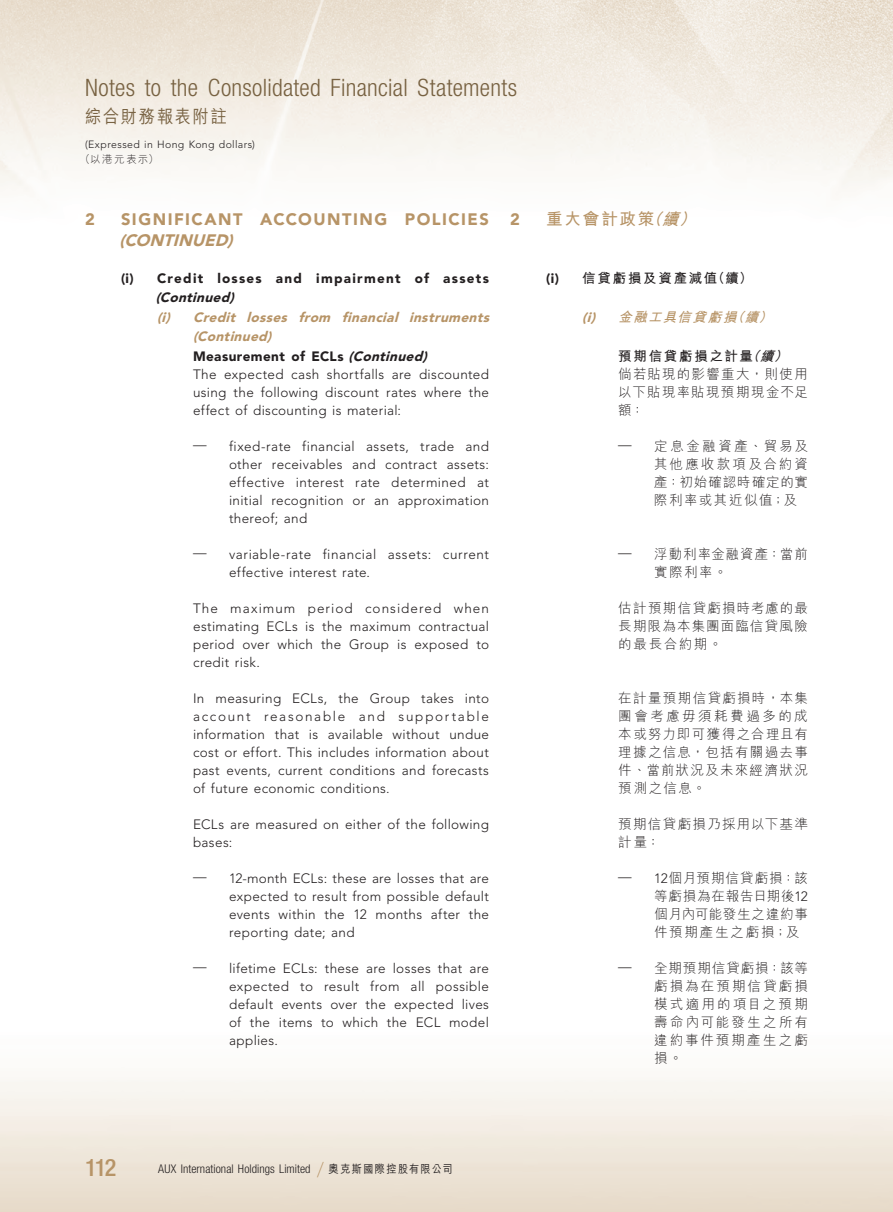
<style>
.page{position:relative;width:893px;height:1212px;background:#fff}
.page>*{position:absolute;margin:0;border:0;box-sizing:border-box;transform-origin:0 0}
.t1{font:300 condensed 24px "Helvetica Neue LT Std";letter-spacing:.01em;color:#786242}
.t2{font:500 condensed 24px "Helvetica Neue LT Std";color:#b79467}
.t3{font:500 18px "M Hei HK";letter-spacing:.105em;color:#786242;scale:.9 1}
._03_H1{font:900 16.5px/21px "Avenir LT Std";letter-spacing:.09em;color:#b79467}
._03_H1-2{font:700 16.5px "M Hei HK";letter-spacing:.11em;color:#b79467}
._14________P6{font:300 13.5px/18px "Avenir LT Std";letter-spacing:.025em;color:#231f20;text-align:justify}
._10_______IN6{font:300 13.5px/18px "Avenir LT Std";letter-spacing:.025em;color:#231f20;text-align:justify}
._14________P6-2{font:300 13.5px/18px "M Hei HK";letter-spacing:.095em;color:#231f20;text-align:justify}
._10_______IN6-2{font:300 13.5px/18px "M Hei HK";letter-spacing:.12em;color:#231f20;text-align:justify}
._05_____H3{font:italic 900 13.5px/19.5px "Avenir LT Std";color:#b79467}
._04___H2{font:900 13.5px/19.5px "Avenir LT Std";letter-spacing:.095em;color:#231f20}
._06_______H4{font:900 13.5px "Avenir LT Std";letter-spacing:.03em;color:#231f20}
._10_______IN6-3{font:300 13.5px/18px "M Hei HK";letter-spacing:.075em;color:#231f20}
._04___H2-2{font:700 13.5px "M Hei HK";letter-spacing:.13em;color:#231f20}
._05_____H3-2{font:italic 700 13.5px "M Hei HK";color:#b79467}
._06_______H4-2{font:700 13.5px "M Hei HK";letter-spacing:.125em;color:#231f20}
.t4{font:300 condensed 12px "Helvetica Neue LT Std";letter-spacing:.005em;color:#231f20}
.t5{font:500 11.25px "M Hei HK";letter-spacing:.135em;color:#231f20;scale:.9 1}
.t6{font:300 10.5px "Avenir LT Std";letter-spacing:.035em;color:#231f20}
.t7{font:300 10.5px "M Hei HK";letter-spacing:.14em;color:#231f20}
.s1{font-style:italic}
.s2{font-family:"Avenir LT Std";font-weight:900}
.s3{font-family:"Avenir LT Std"}
.s4{font-family:"Snell Roundhand";font-weight:400;font-stretch:normal;font-size:21px;color:#b79467}
</style>
<div class="page">
<img style="left:0;top:0;width:893px;height:1212px">
<h1 class="t1" style="left:85px;top:74px;width:434px">Notes to the Consolidated Financial Statements</h1>
<h2 class="t3" style="left:85px;top:103px;width:159px">綜合財務報表附註</h2>
<p class="t6" style="left:85px;top:139px;width:171px">(Expressed in Hong Kong dollars)</p>
<p class="t7" style="left:80px;top:154px;width:81px">（以港元表示）</p>
<p class="_03_H1" style="left:85px;top:209px;width:11px">2</p>
<p class="_03_H1" style="left:119px;top:209px;width:371px">SIGNIFICANT ACCOUNTING POLICIES <span class="s1">(CONTINUED)</span></p>
<p class="_04___H2" style="left:156px;top:268px;width:335px;text-indent:-35px">(i) Credit losses and impairment of assets <span class="s1">(Continued)</span></p>
<p class="_05_____H3" style="left:193px;top:307px;width:302px;text-indent:-36px">(i) Credit losses from financial instruments (Continued)</p>
<p class="_06_______H4" style="left:193px;top:348px;width:239px">Measurement of ECLs <span class="s1">(Continued)</span></p>
<p class="_14________P6" style="left:193px;top:365px;width:297px">The expected cash shortfalls are discounted using the following discount rates where the effect of discounting is material:</p>
<p class="_10_______IN6" style="left:229px;top:437px;width:261px;text-indent:-36px">— fixed-rate financial assets, trade and other receivables and contract assets: effective interest rate determined at initial recognition or an approximation thereof; and</p>
<p class="_10_______IN6" style="left:229px;top:545px;width:261px;text-indent:-36px">— variable-rate financial assets: current effective interest rate.</p>
<p class="_14________P6" style="left:193px;top:599px;width:297px">The maximum period considered when estimating ECLs is the maximum contractual period over which the Group is exposed to credit risk.</p>
<p class="_14________P6" style="left:193px;top:689px;width:297px">In measuring ECLs, the Group takes into account reasonable and supportable information that is available without undue cost or effort. This includes information about past events, current conditions and forecasts of future economic conditions.</p>
<p class="_14________P6" style="left:193px;top:815px;width:297px">ECLs are measured on either of the following bases:</p>
<p class="_10_______IN6" style="left:229px;top:869px;width:261px;text-indent:-36px">— 12-month ECLs: these are losses that are expected to result from possible default events within the 12 months after the reporting date; and</p>
<p class="_10_______IN6" style="left:229px;top:959px;width:261px;text-indent:-36px">— lifetime ECLs: these are losses that are expected to result from all possible default events over the expected lives of the items to which the ECL model applies.</p>
<p class="_03_H1" style="left:510px;top:209px;width:11px">2</p>
<p class="_03_H1-2" style="left:546px;top:207px;width:156px">重大會計政策<span class="s1">（續）</span></p>
<p class="_04___H2-2" style="left:546px;top:268px;width:208px"><span class="s2">(i)</span> 信貸虧損及資產減值（續）</p>
<p class="_05_____H3-2" style="left:582px;top:307px;width:196px"><span class="s2">(i)</span> 金融工具信貸虧損（續）</p>
<p class="_06_______H4-2" style="left:618px;top:346px;width:175px">預期信貸虧損之計量<span class="s1">（續）</span></p>
<p class="_14________P6-2" style="left:618px;top:364px;width:191px">倘若貼現的影響重大，則使用以下貼現率貼現預期現金不足額：</p>
<p class="_10_______IN6-2" style="left:654px;top:436px;width:155px;text-indent:-36px"><span class="s3">—</span> 定息金融資產、貿易及其他應收款項及合約資產：初始確認時確定的實際利率或其近似值；及</p>
<p class="_10_______IN6-3" style="left:654px;top:544px;width:155px;text-indent:-36px"><span class="s3">—</span> 浮動利率金融資產：當前實際利率。</p>
<p class="_14________P6-2" style="left:618px;top:598px;width:191px">估計預期信貸虧損時考慮的最長期限為本集團面臨信貸風險的最長合約期。</p>
<p class="_14________P6-2" style="left:618px;top:688px;width:191px">在計量預期信貸虧損時，本集團會考慮毋須耗費過多的成本或努力即可獲得之合理且有理據之信息，包括有關過去事件、當前狀況及未來經濟狀況預測之信息。</p>
<p class="_14________P6-2" style="left:618px;top:814px;width:191px">預期信貸虧損乃採用以下基準計量：</p>
<p class="_10_______IN6-2" style="left:654px;top:868px;width:155px;text-indent:-36px"><span class="s3">— 12</span>個月預期信貸虧損：該等虧損為在報告日期後<span class="s3">12</span>個月內可能發生之違約事件預期產生之虧損；及</p>
<p class="_10_______IN6-2" style="left:654px;top:958px;width:155px;text-indent:-36px"><span class="s3">—</span> 全期預期信貸虧損：該等虧損為在預期信貸虧損模式適用的項目之預期壽命內可能發生之所有違約事件預期產生之虧損。</p>
<h1 class="t2" style="left:85px;top:1153px;width:33px">112</h1>
<p class="t5" style="left:329px;top:1161px;width:139px">奧克斯國際控股有限公司</p>
<p class="t4" style="left:158px;top:1162px;width:164px">AUX International Holdings Limited <span class="s4">/</span></p>
</div>
